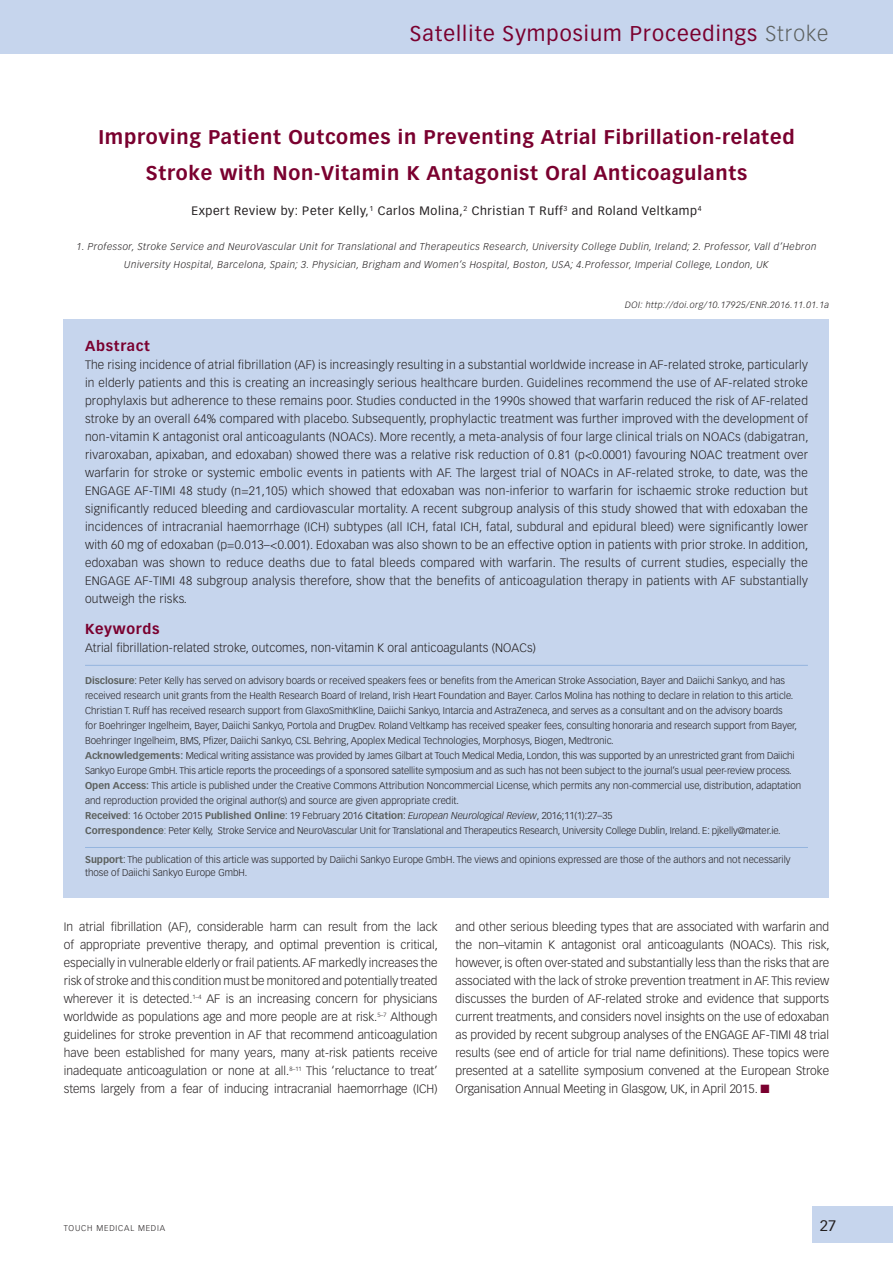
<style>
.page{position:relative;width:893px;height:1263px;background:#fff}
.page>*{position:absolute;margin:0;border:0;box-sizing:border-box;transform-origin:0 0}
.t1{font:21px "Vectora LT Std";letter-spacing:.05em;color:#7a002f}
.t2{font:700 19.5px/36px "Vectora LT Std";letter-spacing:.04em;color:#7a002f;text-align:center}
.t3{font:15px "Vectora LT Std";color:#231f20}
.t4{font:700 14.25px "Vectora LT Std";letter-spacing:.05em;color:#7a002f}
.t5{font:300 12px/18px "Vectora LT Std";letter-spacing:.01em;color:#231f20;text-align:justify}
.t6{font:12px "Vectora LT Std";letter-spacing:.05em;color:#231f20}
.t7{font:300 9.75px/15px "Vectora LT Std";color:#231f20}
.t8{font:italic 300 9.75px/18px "Vectora LT Std";letter-spacing:.05em;color:#231f20;text-align:center}
.t9{font:italic 300 9px "Vectora LT Std";letter-spacing:.05em;color:#231f20}
.t10{font:300 8.25px "Vectora LT Std";letter-spacing:.1em;color:#231f20}
.s1{font-weight:300;color:#5c605e}
.s2{font-weight:700;color:#5c605e}
.s3{font-style:italic}
.s4{color:#5c605e}
.s5{color:#7a002f}
</style>
<div class="page">
<div style="left:0;top:0;width:893px;height:54px;background:#c6d5ed"></div>
<div style="left:812px;top:1206px;width:81px;height:36px;background:#c6d5ed"></div>
<div style="left:64px;top:319px;width:765px;height:578px;background:#c6d5ed"></div>
<hr style="left:85px;top:665px;width:723px;height:1px;background:#95b5de">
<hr style="left:85px;top:847px;width:723px;height:1px;background:#95b5de">
<h1 class="t1" style="left:410px;top:22px;width:420px">Satellite Symposium Proceedings <span class="s1">Stroke</span></h1>
<h2 class="t2" style="left:98px;top:119px;width:698px">Improving Patient Outcomes in Preventing Atrial Fibrillation-related<br>Stroke with Non-Vitamin K Antagonist Oral Anticoagulants</h2>
<p class="t6" style="left:191px;top:204px;width:512px">Expert Review by: Peter Kelly,<sup>1</sup> Carlos Molina,<sup>2</sup> Christian T Ruff<sup>3</sup> and Roland Veltkamp<sup>4</sup></p>
<p class="t8" style="left:77px;top:238px;width:741px">1. Professor, Stroke Service and NeuroVascular Unit for Translational and Therapeutics Research, University College Dublin, Ireland; 2. Professor, Vall d’Hebron<br>University Hospital, Barcelona, Spain; 3. Physician, Brigham and Women’s Hospital, Boston, USA; 4.Professor, Imperial College, London, UK</p>
<p class="t9" style="left:625px;top:299px;width:206px">DOI: http://doi.org/10.17925/ENR.2016.11.01.1a</p>
<p class="t4" style="left:85px;top:338px;width:66px">Abstract</p>
<p class="t5" style="left:85px;top:356px;width:725px">The rising incidence of atrial fibrillation (AF) is increasingly resulting in a substantial worldwide increase in AF-related stroke, particularly in elderly patients and this is creating an increasingly serious healthcare burden. Guidelines recommend the use of AF-related stroke prophylaxis but adherence to these remains poor. Studies conducted in the 1990s showed that warfarin reduced the risk of AF-related stroke by an overall 64% compared with placebo. Subsequently, prophylactic treatment was further improved with the development of non-vitamin K antagonist oral anticoagulants (NOACs). More recently, a meta-analysis of four large clinical trials on NOACs (dabigatran, rivaroxaban, apixaban, and edoxaban) showed there was a relative risk reduction of 0.81 (p&lt;0.0001) favouring NOAC treatment over warfarin for stroke or systemic embolic events in patients with AF. The largest trial of NOACs in AF-related stroke, to date, was the ENGAGE AF-TIMI 48 study (n=21,105) which showed that edoxaban was non-inferior to warfarin for ischaemic stroke reduction but significantly reduced bleeding and cardiovascular mortality. A recent subgroup analysis of this study showed that with edoxaban the incidences of intracranial haemorrhage (ICH) subtypes (all ICH, fatal ICH, fatal, subdural and epidural bleed) were significantly lower with 60 mg of edoxaban (p=0.013–&lt;0.001). Edoxaban was also shown to be an effective option in patients with prior stroke. In addition, edoxaban was shown to reduce deaths due to fatal bleeds compared with warfarin. The results of current studies, especially the ENGAGE AF-TIMI 48 subgroup analysis therefore, show that the benefits of anticoagulation therapy in patients with AF substantially outweigh the risks.</p>
<p class="t4" style="left:85px;top:620px;width:76px">Keywords</p>
<p class="t5" style="left:85px;top:639px;width:452px">Atrial fibrillation-related stroke, outcomes, non-vitamin K oral anticoagulants (NOACs)</p>
<p class="t7" style="left:85px;top:673px;width:718px"><span class="s2">Disclosure</span>: Peter Kelly has served on advisory boards or received speakers fees or benefits from the American Stroke Association, Bayer and Daiichi Sankyo, and has received research unit grants from the Health Research Board of Ireland, Irish Heart Foundation and Bayer. Carlos Molina has nothing to declare in relation to this article.<br>Christian T. Ruff has received research support from GlaxoSmithKline, Daiichi Sankyo, Intarcia and AstraZeneca, and serves as a consultant and on the advisory boards<br>for Boehringer Ingelheim, Bayer, Daiichi Sankyo, Portola and DrugDev. Roland Veltkamp has received speaker fees, consulting honoraria and research support from Bayer, Boehringer Ingelheim, BMS, Pfizer, Daiichi Sankyo, CSL Behring, Apoplex Medical Technologies, Morphosys, Biogen, Medtronic.<br><span class="s2">Acknowledgements:</span> Medical writing assistance was provided by James Gilbart at Touch Medical Media, London, this was supported by an unrestricted grant from Daiichi Sankyo Europe GmbH. This article reports the proceedings of a sponsored satellite symposium and as such has not been subject to the journal’s usual peer-review process.<br><span class="s2">Open Access:</span> This article is published under the Creative Commons Attribution Noncommercial License, which permits any non-commercial use, distribution, adaptation and reproduction provided the original author(s) and source are given appropriate credit.<br><span class="s2">Received</span>: 16 October 2015 <span class="s2">Published Online</span>: 19 February 2016 <span class="s2">Citation</span>: <span class="s3">European Neurological Review</span>, 2016;11(1):27–35<br><span class="s2">Correspondence</span><span class="s4">:</span> Peter Kelly, Stroke Service and NeuroVascular Unit for Translational and Therapeutics Research, University College Dublin, Ireland. E: pjkelly@mater.ie.</p>
<p class="t7" style="left:85px;top:853px;width:707px;line-height:13.5px"><span class="s2">Support</span>: The publication of this article was supported by Daiichi Sankyo Europe GmbH. The views and opinions expressed are those of the authors and not necessarily those of Daiichi Sankyo Europe GmbH.</p>
<p class="t5" style="left:64px;top:918px;width:376px">In atrial fibrillation (AF), considerable harm can result from the lack of appropriate preventive therapy, and optimal prevention is critical, especially in vulnerable elderly or frail patients. AF markedly increases the risk of stroke and this condition must be monitored and potentially treated wherever it is detected.<sup>1–4</sup> AF is an increasing concern for physicians worldwide as populations age and more people are at risk.<sup>5–7</sup> Although guidelines for stroke prevention in AF that recommend anticoagulation have been established for many years, many at-risk patients receive inadequate anticoagulation or none at all.<sup>8–11</sup> This ‘reluctance to treat’ stems largely from a fear of inducing intracranial haemorrhage (ICH)</p>
<p class="t5" style="left:455px;top:918px;width:376px">and other serious bleeding types that are associated with warfarin and the non–vitamin K antagonist oral anticoagulants (NOACs). This risk, however, is often over-stated and substantially less than the risks that are associated with the lack of stroke prevention treatment in AF. This review discusses the burden of AF-related stroke and evidence that supports current treatments, and considers novel insights on the use of edoxaban as provided by recent subgroup analyses of the ENGAGE AF-TIMI 48 trial results (see end of article for trial name definitions). These topics were presented at a satellite symposium convened at the European Stroke Organisation Annual Meeting in Glasgow, UK, in April 2015. <span class="s5">■</span></p>
<p class="t10" style="left:64px;top:1223px;width:103px">TOUCH MEDICAL MEDIA</p>
<p class="t3" style="left:820px;top:1217px;width:18px">27</p>
</div>
